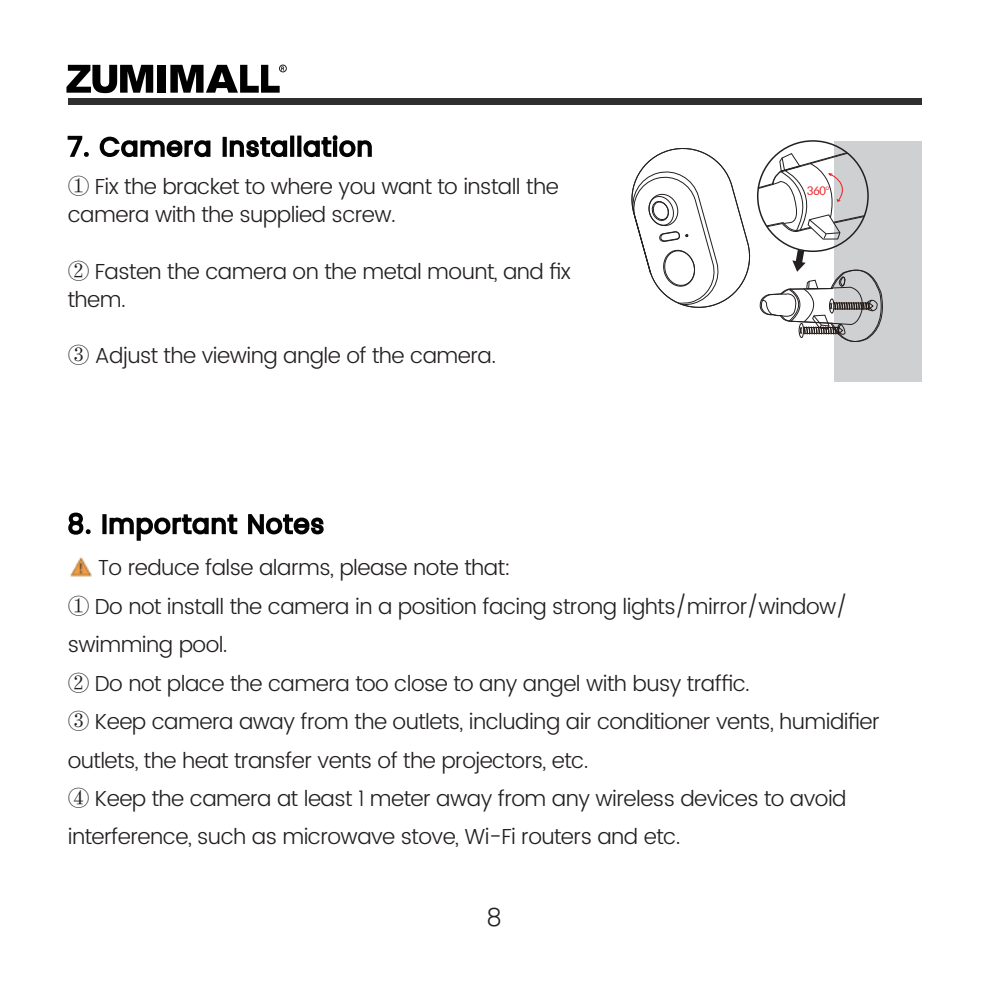
<style>
.page{position:relative;width:987px;height:987px;background:#fff}
.page>*{position:absolute;margin:0;border:0;box-sizing:border-box;transform-origin:0 0}
.t1{font:300 24.3px "Poppins";color:#231f20}
.t2{font:300 21.6px/38.4px "Poppins";letter-spacing:-.025em;color:#231f20}
.t3{font:12px "Futura BT";color:#ee1d23}
.s1{font-family:"Adobe Song Std"}
</style>
<div class="page">
<svg style="left:67px;top:135px;width:22px;height:22px"></svg>
<svg style="left:99px;top:136px;width:112px;height:22px"></svg>
<div style="left:222px;top:137px;width:5px;height:20px;border:2px solid #030303"></div>
<svg style="left:229px;top:137px;width:59px;height:21px"></svg>
<div style="left:290px;top:136px;width:4px;height:21px;border:2px solid #030303"></div>
<div style="left:297px;top:136px;width:4px;height:21px;border:2px solid #030303"></div>
<svg style="left:303px;top:135px;width:69px;height:23px"></svg>
<div style="left:834px;top:141px;width:87px;height:240px;background:#cfd0d1"></div>
<svg style="left:68px;top:512px;width:23px;height:23px"></svg>
<div style="left:102px;top:514px;width:5px;height:20px;border:2px solid #030303"></div>
<svg style="left:109px;top:514px;width:129px;height:27px"></svg>
<svg style="left:248px;top:514px;width:76px;height:21px"></svg>
<img style="left:70px;top:557px;width:22px;height:20px">
<svg style="left:66px;top:65px;width:87px;height:28px"></svg>
<div style="left:157px;top:65px;width:9px;height:28px;background:#000"></div>
<svg style="left:170px;top:65px;width:114px;height:28px"></svg>
<div style="left:279px;top:65px;width:8px;height:7px;border:1px solid #231f20;border-radius:50%"></div>
<div style="left:68px;top:98px;width:853px;height:6px;background:#2f2f30"></div>
<svg style="left:631px;top:141px;width:252px;height:201px"></svg>
<p class="t2" style="left:68px;top:173px;width:492px;line-height:28.2px"><span class="s1">①</span> Fix the bracket to where you want to install the camera with the supplied screw.</p>
<p class="t2" style="left:68px;top:258px;width:504px;line-height:28.2px"><span class="s1">②</span> Fasten the camera on the metal mount, and fix them.</p>
<p class="t2" style="left:68px;top:337px;width:430px"><span class="s1">③</span> Adjust the viewing angle of the camera.</p>
<p class="t3" style="left:806px;top:184px;width:24px">360°</p>
<p class="t2" style="left:68px;top:549px;width:813px;text-indent:30px">To reduce false alarms, please note that:<br><span class="s1">①</span> Do not install the camera in a position facing strong lights/mirror/window/ swimming pool.<br><span class="s1">②</span> Do not place the camera too close to any angel with busy traffic.<br><span class="s1">③</span> Keep camera away from the outlets, including air conditioner vents, humidifier outlets, the heat transfer vents of the projectors, etc.<br><span class="s1">④</span> Keep the camera at least 1 meter away from any wireless devices to avoid interference, such as microwave stove, Wi-Fi routers and etc.</p>
<p class="t1" style="left:486px;top:899px;width:17px">8</p>
</div>
